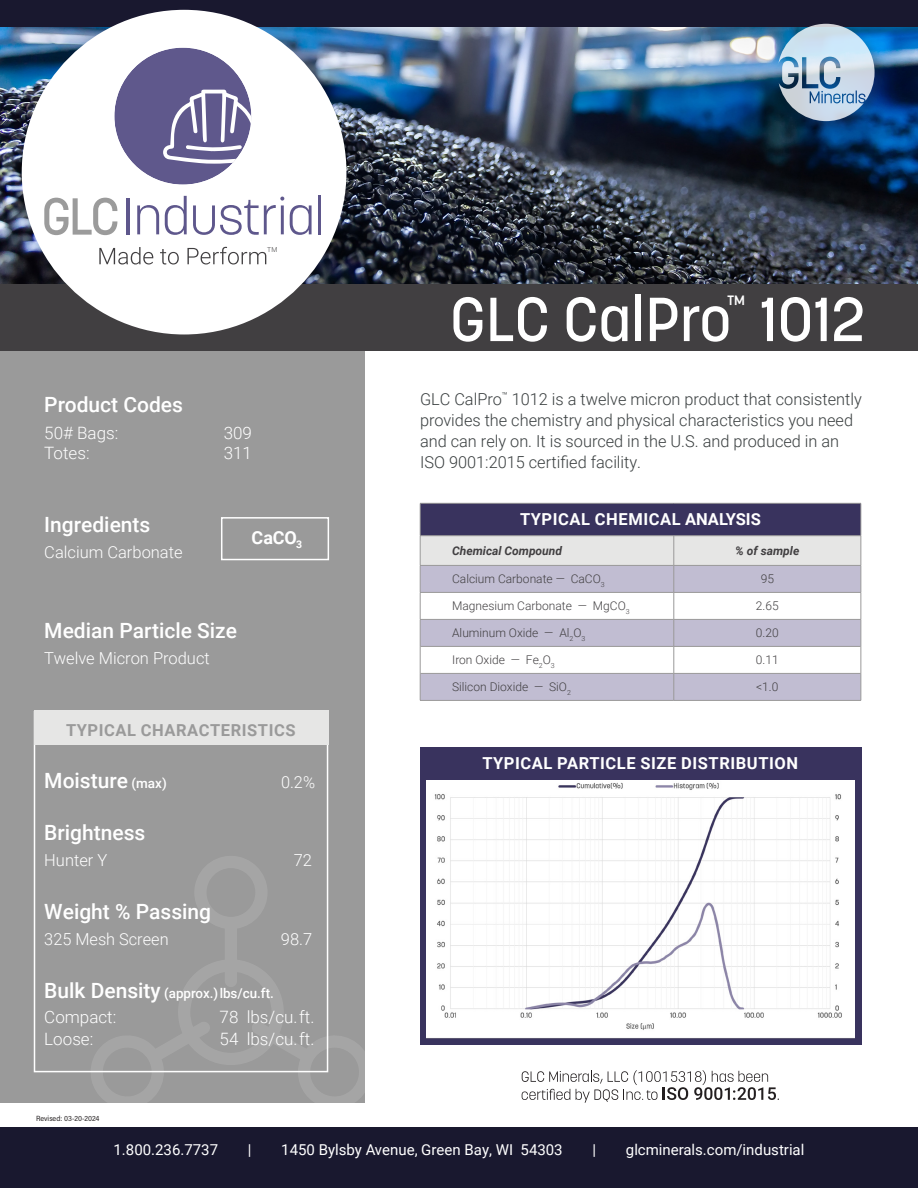
<style>
.page{position:relative;width:918px;height:1188px;background:#fff}
.page>*{position:absolute;margin:0;border:0;box-sizing:border-box;transform-origin:0 0}
.t1{font:500 61.5px "Korolev";color:#fff}
.t2{font:500 26.25px "Korolev";color:#fff}
.t3{font:500 21px "Roboto";color:#fff}
.t4{font:700 18px "Roboto";color:#fff}
.t5{font:300 16.95px "Roboto";color:#fff}
.t6{font:300 16.5px "Roboto";color:#393e3f}
.t7{font:300 16.5px "Roboto";color:#fff}
.t8{font:700 16.5px "Roboto";letter-spacing:.035em;color:#fff}
.t9{font:700 16.5px "Roboto";letter-spacing:.035em;color:#9a9a9a}
.t10{font:15px "Roboto";color:#fff}
.t11{font:500 13.5px "Roboto";color:#fff}
.t12{font:300 12px "Roboto";color:#413f41}
.t13{font:italic 700 12px "Roboto";color:#413f41}
.t14{font:7.5px "Acumin Pro Semi Cond";letter-spacing:.005em;color:#231f20}
.t15{font:300 6.9px "Roboto";color:#413f41}
.s1{font-size:13.5px}
.s2{font-size:21px}
</style>
<div class="page">
<img style="left:0;top:27px;width:918px;height:257px">
<div style="left:0;top:349px;width:365px;height:754px;background:#9a9a9a"></div>
<svg style="left:89px;top:856px;width:276px;height:247px"></svg>
<div style="left:0;top:0;width:918px;height:27px;background:#19182f"></div>
<div style="left:0;top:1128px;width:918px;height:60px;background:#19182f"></div>
<div style="left:0;top:284px;width:918px;height:67px;background:#413f41"></div>
<div style="left:22px;top:10px;width:324px;height:324px;background:#fff;border-radius:50%"></div>
<svg style="left:99px;top:247px;width:167px;height:18px"></svg>
<svg style="left:44px;top:198px;width:73px;height:37px"></svg>
<hr style="left:127px;top:198px;width:3px;height:36px;background:#5e578c">
<svg style="left:137px;top:205px;width:22px;height:29px"></svg>
<svg style="left:165px;top:196px;width:22px;height:39px"></svg>
<svg style="left:193px;top:197px;width:91px;height:38px"></svg>
<hr style="left:281px;top:205px;width:3px;height:29px;background:#5e578c">
<svg style="left:290px;top:205px;width:22px;height:30px"></svg>
<hr style="left:318px;top:195px;width:3px;height:39px;background:#5e578c">
<div style="left:114px;top:48px;width:137px;height:137px;background:#5f588c;border-radius:50%"></div>
<svg style="left:163px;top:90px;width:88px;height:74px"></svg>
<div style="left:776px;top:20px;width:112px;height:114px;background:#231f20;opacity:.3"></div>
<img style="left:778px;top:24px;width:97px;height:97px">
<div style="left:420px;top:503px;width:441px;height:33px;background:#39335e"></div>
<hr style="left:861px;top:503px;width:1px;height:33px;background:#9a9999">
<hr style="left:420px;top:503px;width:254px;height:1px;background:#9a9999">
<hr style="left:420px;top:503px;width:1px;height:33px;background:#9a9999">
<hr style="left:674px;top:503px;width:187px;height:1px;background:#9a9999">
<hr style="left:420px;top:535px;width:254px;height:1px;background:#9a9999">
<hr style="left:674px;top:535px;width:187px;height:1px;background:#9a9999">
<svg style="left:420px;top:536px;width:442px;height:164px"></svg>
<hr style="left:420px;top:619px;width:254px;height:1px;background:#9a9999">
<hr style="left:674px;top:619px;width:187px;height:1px;background:#9a9999">
<hr style="left:420px;top:646px;width:254px;height:1px;background:#9a9999">
<hr style="left:674px;top:646px;width:187px;height:1px;background:#9a9999">
<hr style="left:420px;top:673px;width:254px;height:1px;background:#9a9999">
<hr style="left:674px;top:673px;width:187px;height:1px;background:#9a9999">
<hr style="left:420px;top:700px;width:254px;height:1px;background:#9a9999">
<hr style="left:674px;top:700px;width:187px;height:1px;background:#9a9999">
<div style="left:420px;top:747px;width:441px;height:298px;background:#39335e"></div>
<img style="left:426px;top:780px;width:429px;height:259px">
<div style="left:34px;top:711px;width:294px;height:361px;border:2px solid #fff"></div>
<div style="left:34px;top:711px;width:294px;height:34px;background:#e6e6e5"></div>
<div style="left:221px;top:517px;width:108px;height:43px;border:2px solid #fff"></div>
<svg style="left:522px;top:1070px;width:257px;height:33px"></svg>
<p class="t15" style="left:267px;top:245px;width:11px">TM</p>
<p class="t3" style="left:44px;top:390px;width:140px">Product Codes</p>
<p class="t5" style="left:44px;top:421px;width:76px">50# Bags:</p>
<p class="t5" style="left:224px;top:421px;width:30px">309</p>
<p class="t5" style="left:44px;top:441px;width:47px">Totes:</p>
<p class="t5" style="left:224px;top:441px;width:30px">311</p>
<p class="t3" style="left:44px;top:509px;width:108px">Ingredients</p>
<p class="t7" style="left:44px;top:541px;width:140px">Calcium Carbonate</p>
<p class="t4" style="left:251px;top:525px;width:52px">CaCO<sub>3</sub></p>
<p class="t3" style="left:44px;top:616px;width:194px">Median Particle Size</p>
<p class="t7" style="left:44px;top:647px;width:167px">Twelve Micron Product</p>
<p class="t9" style="left:66px;top:718px;width:231px">TYPICAL CHARACTERISTICS</p>
<p class="t3" style="left:44px;top:766px;width:124px">Moisture <span class="s1">(max)</span></p>
<p class="t7" style="left:281px;top:771px;width:36px">0.2%</p>
<p class="t3" style="left:44px;top:818px;width:103px">Brightness</p>
<p class="t7" style="left:44px;top:849px;width:65px">Hunter Y</p>
<p class="t7" style="left:294px;top:849px;width:20px">72</p>
<p class="t3" style="left:44px;top:897px;width:168px">Weight % Passing</p>
<p class="t7" style="left:44px;top:928px;width:126px">325 Mesh Screen</p>
<p class="t7" style="left:281px;top:928px;width:33px">98.7</p>
<p class="t11" style="left:44px;top:984px;width:231px"><span class="s2">Bulk Density</span> (approx.) lbs/cu.ft.</p>
<p class="t5" style="left:44px;top:1005px;width:73px">Compact:</p>
<p class="t5" style="left:220px;top:1005px;width:96px">78 lbs/cu.ft.</p>
<p class="t5" style="left:44px;top:1027px;width:51px">Loose:</p>
<p class="t5" style="left:220px;top:1027px;width:96px">54 lbs/cu.ft.</p>
<p class="t14" style="left:36px;top:1114px;width:65px">Revised: 03-20-2024</p>
<p class="t1" style="left:450px;top:281px;width:283px">GLC CalPro</p>
<p class="t2" style="left:727px;top:288px;width:21px">™</p>
<p class="t1" style="left:760px;top:281px;width:108px">1012</p>
<p class="t6" style="left:420px;top:387px;width:443px">GLC CalPro<sup>™</sup> 1012 is a twelve micron product that consistently</p>
<p class="t6" style="left:420px;top:408px;width:435px">provides the chemistry and physical characteristics you need</p>
<p class="t6" style="left:420px;top:429px;width:421px">and can rely on. It is sourced in the U.S. and produced in an</p>
<p class="t6" style="left:420px;top:450px;width:223px">ISO 9001:2015 certified facility.</p>
<p class="t8" style="left:520px;top:508px;width:242px">TYPICAL CHEMICAL ANALYSIS</p>
<p class="t13" style="left:452px;top:542px;width:111px">Chemical Compound</p>
<p class="t13" style="left:735px;top:542px;width:66px">% of sample</p>
<p class="t12" style="left:452px;top:571px;width:154px">Calcium Carbonate — CaCO<sub>3</sub></p>
<p class="t12" style="left:761px;top:571px;width:15px">95</p>
<p class="t12" style="left:452px;top:598px;width:179px">Magnesium Carbonate — MgCO<sub>3</sub></p>
<p class="t12" style="left:756px;top:598px;width:24px">2.65</p>
<p class="t12" style="left:452px;top:625px;width:135px">Aluminum Oxide — Al<sub>2</sub>O<sub>3</sub></p>
<p class="t12" style="left:756px;top:625px;width:24px">0.20</p>
<p class="t12" style="left:452px;top:652px;width:104px">Iron Oxide — Fe<sub>2</sub>O<sub>3</sub></p>
<p class="t12" style="left:756px;top:652px;width:24px">0.11</p>
<p class="t12" style="left:452px;top:679px;width:120px">Silicon Dioxide — SiO<sub>2</sub></p>
<p class="t12" style="left:756px;top:679px;width:24px">&lt;1.0</p>
<p class="t8" style="left:483px;top:752px;width:317px">TYPICAL PARTICLE SIZE DISTRIBUTION</p>
<p class="t10" style="left:114px;top:1139px;width:106px">1.800.236.7737</p>
<p class="t10" style="left:248px;top:1139px;width:5px">|</p>
<p class="t10" style="left:281px;top:1139px;width:283px">1450 Bylsby Avenue, Green Bay, WI 54303</p>
<p class="t10" style="left:593px;top:1139px;width:5px">|</p>
<p class="t10" style="left:626px;top:1139px;width:180px">glcminerals.com/industrial</p>
</div>
